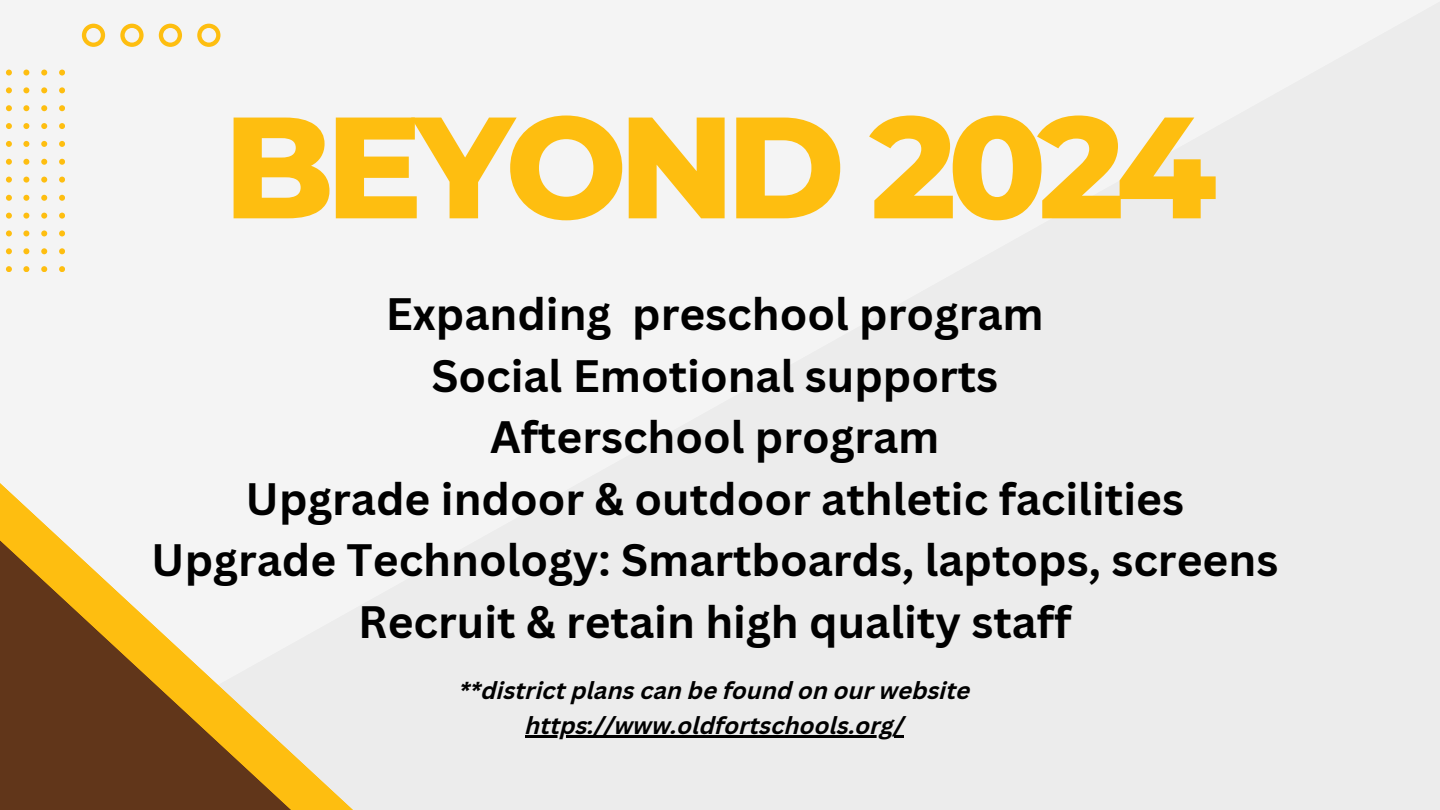
<style>
.page{position:relative;width:1440px;height:810px;background:#ececec}
.page>*{position:absolute;margin:0;border:0;box-sizing:border-box;transform-origin:0 0}
.t1{font:800 144px "Montserrat";letter-spacing:-.06em;color:#febe10}
.t2{font:700 44.2px/61.5px "Canva Sans";color:#000;text-align:center}
.t3{font:italic 700 23.9px/35.2px "Canva Sans";color:#000;text-align:center}
</style>
<div class="page">
<div style="left:65px;top:162px;width:526px;height:648px;background:#f4f4f4"></div>
<svg style="left:0;top:190px;width:560px;height:620px;fill:#f4f4f4"></svg>
<svg style="left:82px;top:24px;width:138px;height:23px"></svg>
<svg style="left:0;top:70px;width:65px;height:202px"></svg>
<hr style="left:525px;top:735px;width:379px;height:3px;background:#000">
<h1 class="t1" style="left:223px;top:79px;width:995px">BEYOND 2024</h1>
<p class="t2" style="left:151px;top:282px;width:1129px">Expanding preschool program<br>Social Emotional supports<br>Afterschool program<br>Upgrade indoor &amp; outdoor athletic facilities Upgrade Technology: Smartboards, laptops, screens Recruit &amp; retain high quality staff</p>
<p class="t3" style="left:459px;top:675px;width:513px">**district plans can be found on our website https://www.oldfortschools.org/</p>
</div>
